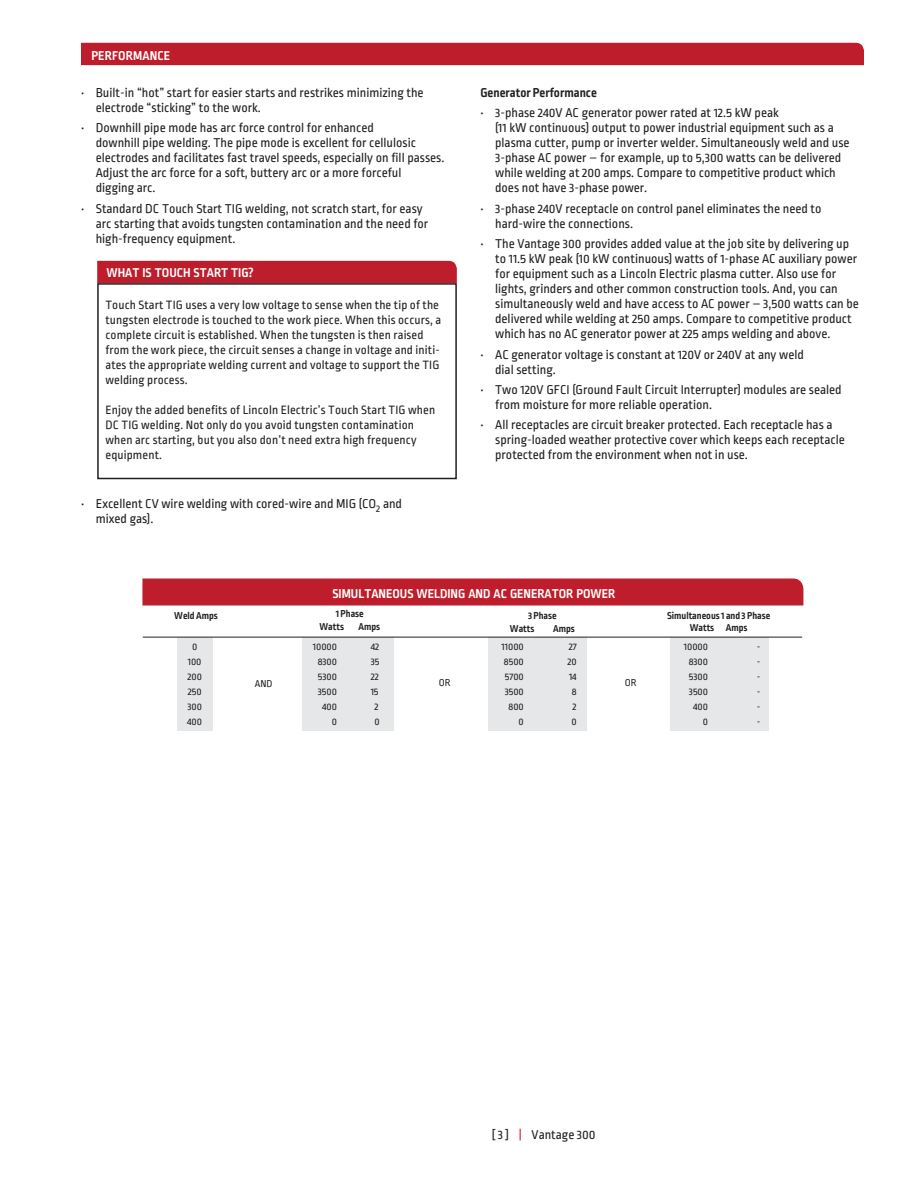
<style>
.page{position:relative;width:918px;height:1188px;background:#fff}
.page>*{position:absolute;margin:0;border:0;box-sizing:border-box;transform-origin:0 0}
.A_closer_look{font:13.5px/15px "Ropa Sans Pro";color:#231f20}
.Red_Sub_Head{font:700 13.5px "Ropa Sans Pro";color:#fff}
.A_closer_look-2{font:700 13.5px "Ropa Sans Pro";color:#231f20}
.Body_Copy_Leading{font:12.75px/15px "Ropa Sans Pro";letter-spacing:.01em;color:#231f20}
.t1{font:10.5px "Ropa Sans Pro";color:#231f20}
.t2{font:700 10.5px "Ropa Sans Pro";color:#231f20}
.s1{color:#e4183e}
</style>
<div class="page">
<div style="left:81px;top:43px;width:783px;height:22px;background:#be1d2c"></div>
<div style="left:97px;top:261px;width:360px;height:22px;background:#be1d2c"></div>
<div style="left:670px;top:637px;width:99px;height:93px;background:#e6e7e9"></div>
<div style="left:488px;top:637px;width:99px;height:93px;background:#e6e7e9"></div>
<div style="left:303px;top:637px;width:91px;height:93px;background:#e6e7e9"></div>
<div style="left:177px;top:637px;width:36px;height:93px;background:#e6e7e9"></div>
<div style="left:142px;top:579px;width:661px;height:27px;background:#be1d2c"></div>
<hr style="left:143px;top:637px;width:659px;height:1px;background:#231f20">
<div style="left:97px;top:283px;width:360px;height:196px;border:2px solid #231f20"></div>
<p class="Red_Sub_Head" style="left:91px;top:48px;width:80px">PERFORMANCE</p>
<p class="A_closer_look" style="left:96px;top:86px;width:329px;text-indent:-15px">• Built-in “hot” start for easier starts and restrikes minimizing the electrode “sticking” to the work.</p>
<p class="A_closer_look" style="left:96px;top:121px;width:350px;text-indent:-15px">• Downhill pipe mode has arc force control for enhanced<br>downhill pipe welding. The pipe mode is excellent for cellulosic electrodes and facilitates fast travel speeds, especially on fill passes.<br>Adjust the arc force for a soft, buttery arc or a more forceful<br>digging arc.</p>
<p class="A_closer_look" style="left:96px;top:202px;width:334px;text-indent:-15px">• Standard DC Touch Start TIG welding, not scratch start, for easy arc starting that avoids tungsten contamination and the need for high-frequency equipment.</p>
<p class="Red_Sub_Head" style="left:106px;top:265px;width:149px">WHAT IS TOUCH START TIG?</p>
<p class="Body_Copy_Leading" style="left:106px;top:299px;width:337px">Touch Start TIG uses a very low voltage to sense when the tip of the tungsten electrode is touched to the work piece. When this occurs, a complete circuit is established. When the tungsten is then raised from the work piece, the circuit senses a change in voltage and initi&shy;ates the appropriate welding current and voltage to support the TIG welding process.</p>
<p class="Body_Copy_Leading" style="left:106px;top:404px;width:331px">Enjoy the added benefits of Lincoln Electric’s Touch Start TIG when DC TIG welding. Not only do you avoid tungsten contamination when arc starting, but you also don’t need extra high frequency equipment.</p>
<p class="A_closer_look" style="left:96px;top:497px;width:308px;text-indent:-15px">• Excellent CV wire welding with cored-wire and MIG (CO<sub>2</sub> and mixed gas).</p>
<p class="A_closer_look-2" style="left:480px;top:85px;width:118px">Generator Performance</p>
<p class="A_closer_look" style="left:495px;top:106px;width:356px;text-indent:-15px">• 3-phase 240V AC generator power rated at 12.5 kW peak<br>(11 kW continuous) output to power industrial equipment such as a plasma cutter, pump or inverter welder. Simultaneously weld and use 3-phase AC power – for example, up to 5,300 watts can be delivered while welding at 200 amps. Compare to competitive product which does not have 3-phase power.</p>
<p class="A_closer_look" style="left:495px;top:202px;width:328px;text-indent:-15px">• 3-phase 240V receptacle on control panel eliminates the need to hard-wire the connections.</p>
<p class="A_closer_look" style="left:495px;top:237px;width:365px;text-indent:-15px">• The Vantage 300 provides added value at the job site by delivering up to 11.5 kW peak (10 kW continuous) watts of 1-phase AC auxiliary power for equipment such as a Lincoln Electric plasma cutter. Also use for lights, grinders and other common construction tools. And, you can simultaneously weld and have access to AC power – 3,500 watts can be delivered while welding at 250 amps. Compare to competitive product which has no AC generator power at 225 amps welding and above.</p>
<p class="A_closer_look" style="left:495px;top:348px;width:310px;text-indent:-15px">• AC generator voltage is constant at 120V or 240V at any weld dial setting.</p>
<p class="A_closer_look" style="left:495px;top:383px;width:348px;text-indent:-15px">• Two 120V GFCI (Ground Fault Circuit Interrupter) modules are sealed from moisture for more reliable operation.</p>
<p class="A_closer_look" style="left:495px;top:418px;width:351px;text-indent:-15px">• All receptacles are circuit breaker protected. Each receptacle has a spring-loaded weather protective cover which keeps each receptacle protected from the environment when not in use.</p>
<p class="Red_Sub_Head" style="left:332px;top:586px;width:284px">SIMULTANEOUS WELDING AND AC GENERATOR POWER</p>
<p class="t2" style="left:528px;top:610px;width:30px">3 Phase</p>
<p class="t2" style="left:510px;top:622px;width:26px">Watts</p>
<p class="t2" style="left:553px;top:622px;width:23px">Amps</p>
<p class="t2" style="left:174px;top:609px;width:45px">Weld Amps</p>
<p class="t2" style="left:336px;top:608px;width:29px">1 Phase</p>
<p class="t2" style="left:320px;top:621px;width:26px">Watts</p>
<p class="t2" style="left:358px;top:621px;width:23px">Amps</p>
<p class="t1" style="left:192px;top:640px;width:7px">0</p>
<p class="t1" style="left:188px;top:655px;width:15px">100</p>
<p class="t1" style="left:187px;top:670px;width:16px">200</p>
<p class="t1" style="left:188px;top:685px;width:15px">250</p>
<p class="t1" style="left:187px;top:700px;width:16px">300</p>
<p class="t1" style="left:187px;top:715px;width:16px">400</p>
<p class="t1" style="left:313px;top:641px;width:26px">10000</p>
<p class="t1" style="left:371px;top:641px;width:10px">42</p>
<p class="t1" style="left:318px;top:656px;width:21px">8300</p>
<p class="t1" style="left:371px;top:656px;width:10px">35</p>
<p class="t1" style="left:318px;top:671px;width:21px">5300</p>
<p class="t1" style="left:371px;top:671px;width:10px">22</p>
<p class="t1" style="left:318px;top:686px;width:21px">3500</p>
<p class="t1" style="left:371px;top:686px;width:9px">15</p>
<p class="t1" style="left:322px;top:701px;width:16px">400</p>
<p class="t1" style="left:374px;top:701px;width:6px">2</p>
<p class="t1" style="left:332px;top:716px;width:7px">0</p>
<p class="t1" style="left:374px;top:716px;width:7px">0</p>
<p class="t1" style="left:502px;top:641px;width:24px">11000</p>
<p class="t1" style="left:569px;top:641px;width:10px">27</p>
<p class="t1" style="left:504px;top:656px;width:21px">8500</p>
<p class="t1" style="left:567px;top:656px;width:11px">20</p>
<p class="t1" style="left:505px;top:671px;width:21px">5700</p>
<p class="t1" style="left:569px;top:671px;width:9px">14</p>
<p class="t1" style="left:505px;top:686px;width:21px">3500</p>
<p class="t1" style="left:572px;top:686px;width:6px">8</p>
<p class="t1" style="left:509px;top:701px;width:17px">800</p>
<p class="t1" style="left:573px;top:701px;width:6px">2</p>
<p class="t1" style="left:519px;top:716px;width:7px">0</p>
<p class="t1" style="left:571px;top:716px;width:7px">0</p>
<p class="t1" style="left:255px;top:678px;width:19px">AND</p>
<p class="t1" style="left:439px;top:677px;width:13px">OR</p>
<p class="t1" style="left:625px;top:677px;width:13px">OR</p>
<p class="t2" style="left:667px;top:609px;width:105px">Simultaneous 1 and 3 Phase</p>
<p class="t2" style="left:690px;top:622px;width:59px">Watts Amps</p>
<p class="t1" style="left:684px;top:641px;width:26px">10000</p>
<p class="t1" style="left:757px;top:641px;width:5px">-</p>
<p class="t1" style="left:689px;top:656px;width:21px">8300</p>
<p class="t1" style="left:757px;top:656px;width:5px">-</p>
<p class="t1" style="left:689px;top:671px;width:21px">5300</p>
<p class="t1" style="left:757px;top:671px;width:5px">-</p>
<p class="t1" style="left:689px;top:686px;width:21px">3500</p>
<p class="t1" style="left:757px;top:686px;width:5px">-</p>
<p class="t1" style="left:693px;top:701px;width:16px">400</p>
<p class="t1" style="left:757px;top:701px;width:5px">-</p>
<p class="t1" style="left:703px;top:716px;width:7px">0</p>
<p class="t1" style="left:757px;top:716px;width:5px">-</p>
<p class="A_closer_look" style="left:492px;top:1128px;width:105px">[ 3 ] <span class="s1">|</span> Vantage 300</p>
</div>
